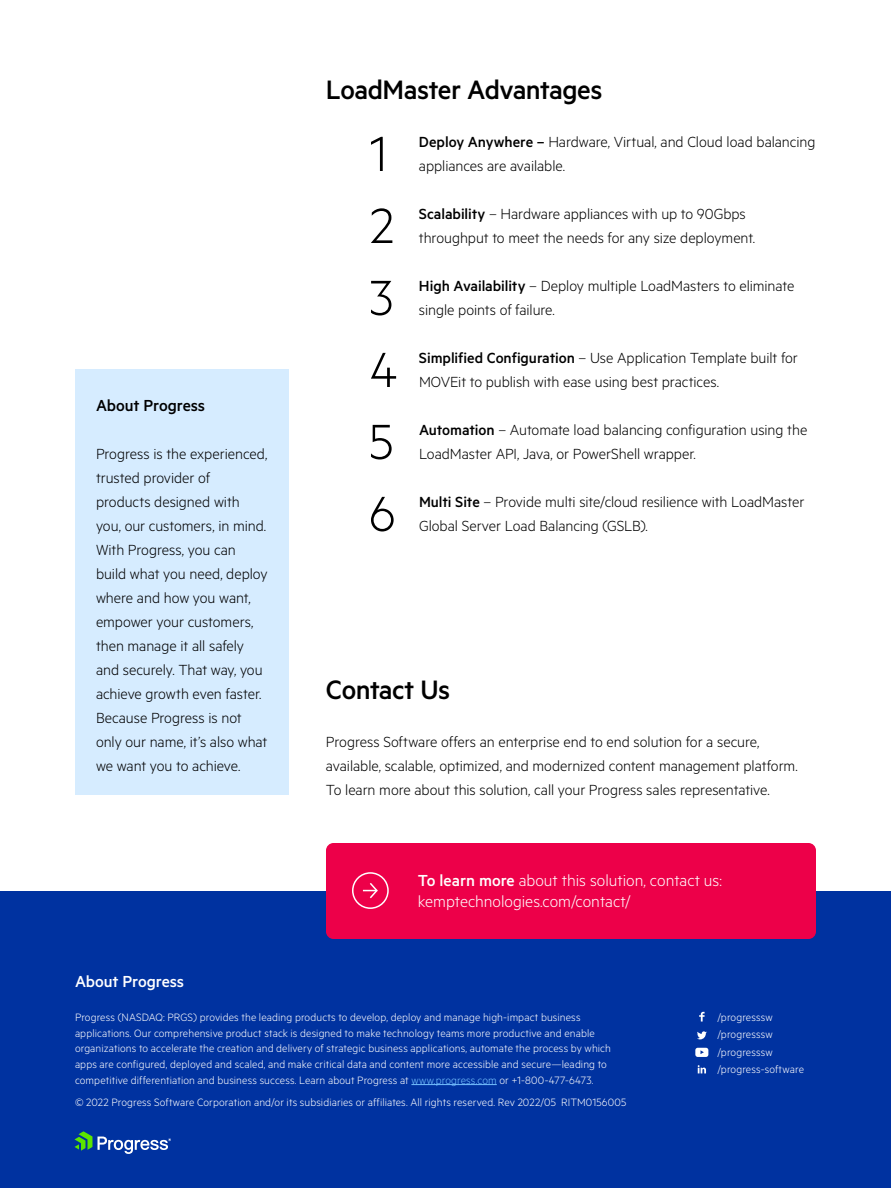
<style>
.page{position:relative;width:891px;height:1188px;background:#fff}
.page>*{position:absolute;margin:0;border:0;box-sizing:border-box;transform-origin:0 0}
.Long_Numbered_Text{font:300 55.65px "Metric";color:#000}
.Titles_Level_2{font:500 30px "Metric";letter-spacing:-.02em;color:#000}
.t1{font:300 18px "Metric";color:#fff}
.Bolierplate_Title{font:500 18px "Metric";letter-spacing:-.01em;color:#fff}
.Call-Out-Box_Title{font:500 18px "Metric";letter-spacing:-.01em;color:#000}
.Long_Numbered_Text-2{font:300 16.5px/24px "Metric";letter-spacing:-.005em;color:#000}
.Body_1{font:300 16.5px/24px "Metric";letter-spacing:-.005em;color:#000}
.BoilerPlate_Body{font:300 12px/15.8px "Metric";letter-spacing:.01em;color:#fff}
.s1{font-weight:500}
.s2{color:#76c1ff}
</style>
<div class="page">
<div style="left:0;top:891px;width:891px;height:297px;background:#0032a0"></div>
<svg style="left:74px;top:1131px;width:97px;height:23px"></svg>
<svg style="left:699px;top:1012px;width:6px;height:10px"></svg>
<svg style="left:697px;top:1031px;width:10px;height:8px"></svg>
<svg style="left:698px;top:1065px;width:8px;height:8px"></svg>
<svg style="left:695px;top:1048px;width:13px;height:9px"></svg>
<hr style="left:411px;top:1084px;width:86px;height:1px;background:#76c1ff">
<div style="left:326px;top:843px;width:490px;height:96px;background:#ed0049;border-radius:8px"></div>
<div style="left:352px;top:872px;width:37px;height:37px;border:2px solid #fff;border-radius:50%"></div>
<svg style="left:363px;top:883px;width:15px;height:16px"></svg>
<div style="left:75px;top:369px;width:214px;height:426px;background:#d6ecff"></div>
<p class="Call-Out-Box_Title" style="left:96px;top:395px;width:111px">About Progress</p>
<p class="Body_1" style="left:96px;top:441px;width:173px">Progress is the experienced, trusted provider of products designed with you, our customers, in mind.<br>With Progress, you can build what you need, deploy where and how you want, empower your customers, then manage it all safely and securely. That way, you achieve growth even faster.<br>Because Progress is not only our name, it’s also what we want you to achieve.</p>
<p class="Titles_Level_2" style="left:326px;top:72px;width:278px">LoadMaster Advantages</p>
<p class="Long_Numbered_Text" style="left:369px;top:121px;width:20px">1</p>
<p class="Long_Numbered_Text-2" style="left:419px;top:129px;width:398px"><span class="s1">Deploy Anywhere –</span> Hardware, Virtual, and Cloud load balancing appliances are available.</p>
<p class="Long_Numbered_Text" style="left:370px;top:193px;width:26px">2</p>
<p class="Long_Numbered_Text-2" style="left:419px;top:201px;width:338px"><span class="s1">Scalability</span> – Hardware appliances with up to 90Gbps throughput to meet the needs for any size deployment.</p>
<p class="Long_Numbered_Text" style="left:369px;top:265px;width:26px">3</p>
<p class="Long_Numbered_Text-2" style="left:419px;top:273px;width:377px"><span class="s1">High Availability</span> – Deploy multiple LoadMasters to eliminate single points of failure.</p>
<p class="Long_Numbered_Text" style="left:370px;top:337px;width:29px">4</p>
<p class="Long_Numbered_Text-2" style="left:419px;top:345px;width:380px"><span class="s1">Simplified Configuration</span> – Use Application Template built for<br>MOVEit to publish with ease using best practices.</p>
<p class="Long_Numbered_Text" style="left:369px;top:409px;width:26px">5</p>
<p class="Long_Numbered_Text-2" style="left:419px;top:417px;width:390px"><span class="s1">Automation</span> – Automate load balancing configuration using the<br>LoadMaster API, Java, or PowerShell wrapper.</p>
<p class="Long_Numbered_Text" style="left:369px;top:481px;width:28px">6</p>
<p class="Long_Numbered_Text-2" style="left:419px;top:489px;width:387px"><span class="s1">Multi Site</span> – Provide multi site/cloud resilience with LoadMaster<br>Global Server Load Balancing (GSLB).</p>
<p class="Titles_Level_2" style="left:326px;top:672px;width:126px">Contact Us</p>
<p class="Body_1" style="left:326px;top:729px;width:473px">Progress Software offers an enterprise end to end solution for a secure, available, scalable, optimized, and modernized content management platform.<br>To learn more about this solution, call your Progress sales representative.</p>
<p class="t1" style="left:418px;top:870px;width:306px"><span class="s1">To learn more</span> about this solution, contact us:</p>
<p class="t1" style="left:418px;top:891px;width:215px">kemptechnologies.com/contact/</p>
<p class="Bolierplate_Title" style="left:75px;top:971px;width:111px">About Progress</p>
<p class="BoilerPlate_Body" style="left:75px;top:1009px;width:537px">Progress (NASDAQ: PRGS) provides the leading products to develop, deploy and manage high-impact business applications. Our comprehensive product stack is designed to make technology teams more productive and enable organizations to accelerate the creation and delivery of strategic business applications, automate the process by which apps are configured, deployed and scaled, and make critical data and content more accessible and secure—leading to competitive differentiation and business success. Learn about Progress at <span class="s2">www.progress.com</span> or +1-800-477-6473.</p>
<p class="BoilerPlate_Body" style="left:75px;top:1093px;width:553px">© 2022 Progress Software Corporation and/or its subsidiaries or affiliates. All rights reserved. Rev 2022/05 RITM0156005</p>
<p class="BoilerPlate_Body" style="left:717px;top:1008px;width:88px;line-height:17.2px">/progresssw /progresssw /progresssw /progress-software</p>
</div>
